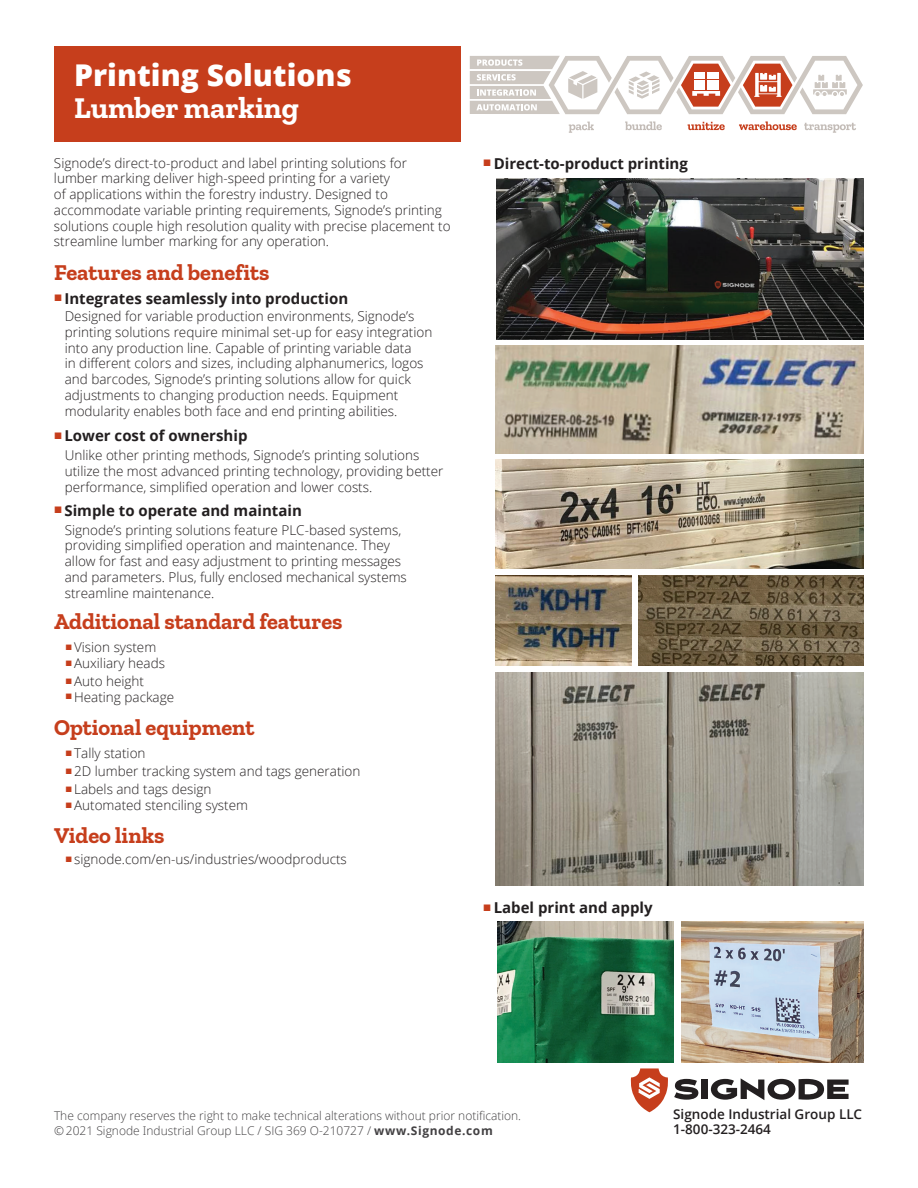
<style>
.page{position:relative;width:918px;height:1188px;background:#fff}
.page>*{position:absolute;margin:0;border:0;box-sizing:border-box;transform-origin:0 0}
.t1{font:800 30px "Open Sans";color:#fff}
.t2{font:700 30px "Zilla Slab";color:#fff}
.t3{font:700 22.5px "Zilla Slab";color:#c63e1c}
.t4{font:700 15px "Open Sans";color:#231f20}
.t5{font:300 13.5px/15.8px "Open Sans";color:#231f20}
.t6{font:600 13.5px/15.8px "Open Sans";color:#231f20}
.t7{font:300 12px/14.4px "Open Sans";color:#424042}
.s1{font-weight:700}
</style>
<div class="page">
<svg style="left:631px;top:1068px;width:37px;height:44px"></svg>
<svg style="left:674px;top:1079px;width:24px;height:21px"></svg>
<div style="left:702px;top:1080px;width:6px;height:19px;background:#231f20"></div>
<svg style="left:711px;top:1078px;width:138px;height:22px"></svg>
<img style="left:638px;top:575px;width:226px;height:91px">
<img style="left:496px;top:179px;width:367px;height:161px">
<img style="left:497px;top:922px;width:177px;height:140px">
<img style="left:496px;top:346px;width:367px;height:107px">
<img style="left:496px;top:460px;width:368px;height:108px">
<img style="left:681px;top:922px;width:183px;height:140px">
<div style="left:54px;top:46px;width:407px;height:96px;background:#c63e1c"></div>
<img style="left:496px;top:673px;width:368px;height:212px">
<svg style="left:739px;top:121px;width:58px;height:9px"></svg>
<svg style="left:688px;top:122px;width:37px;height:8px"></svg>
<svg style="left:804px;top:123px;width:52px;height:10px"></svg>
<svg style="left:625px;top:122px;width:37px;height:8px"></svg>
<svg style="left:569px;top:122px;width:25px;height:11px"></svg>
<svg style="left:470px;top:56px;width:393px;height:58px"></svg>
<img style="left:496px;top:575px;width:136px;height:91px">
<h1 class="t1" style="left:74px;top:52px;width:279px">Printing Solutions</h1>
<h1 class="t2" style="left:74px;top:90px;width:226px">Lumber marking</h1>
<p class="t5" style="left:54px;top:155px;width:398px">Signode’s direct-to-product and label printing solutions for lumber marking deliver high-speed printing for a variety<br>of applications within the forestry industry. Designed to accommodate variable printing requirements, Signode’s printing solutions couple high resolution quality with precise placement to streamline lumber marking for any operation.</p>
<h2 class="t3" style="left:54px;top:259px;width:217px">Features and benefits</h2>
<p class="t4" style="left:64px;top:288px;width:285px">Integrates seamlessly into production</p>
<p class="t5" style="left:65px;top:308px;width:369px">Designed for variable production environments, Signode’s printing solutions require minimal set-up for easy integration into any production line. Capable of printing variable data<br>in different colors and sizes, including alphanumerics, logos and barcodes, Signode’s printing solutions allow for quick adjustments to changing production needs. Equipment modularity enables both face and end printing abilities.</p>
<p class="t4" style="left:64px;top:425px;width:185px">Lower cost of ownership</p>
<p class="t5" style="left:65px;top:447px;width:380px">Unlike other printing methods, Signode’s printing solutions utilize the most advanced printing technology, providing better performance, simplified operation and lower costs.</p>
<p class="t4" style="left:64px;top:500px;width:239px">Simple to operate and maintain</p>
<p class="t5" style="left:65px;top:522px;width:344px">Signode’s printing solutions feature PLC-based systems, providing simplified operation and maintenance. They allow for fast and easy adjustment to printing messages and parameters. Plus, fully enclosed mechanical systems streamline maintenance.</p>
<h2 class="t3" style="left:54px;top:608px;width:290px">Additional standard features</h2>
<p class="t5" style="left:74px;top:639px;width:92px">Vision system<br>Auxiliary heads</p>
<p class="t5" style="left:74px;top:673px;width:102px">Auto height<br>Heating package</p>
<h2 class="t3" style="left:54px;top:714px;width:202px">Optional equipment</h2>
<p class="t5" style="left:74px;top:744px;width:288px;line-height:18px">Tally station<br>2D lumber tracking system and tags generation<br>Labels and tags design</p>
<p class="t5" style="left:74px;top:797px;width:175px">Automated stenciling system</p>
<h2 class="t3" style="left:54px;top:823px;width:112px">Video links</h2>
<p class="t5" style="left:74px;top:851px;width:274px">signode.com/en-us/industries/woodproducts</p>
<p class="t4" style="left:494px;top:153px;width:196px">Direct-to-product printing</p>
<p class="t4" style="left:494px;top:897px;width:160px">Label print and apply</p>
<p class="t7" style="left:54px;top:1108px;width:469px">The company reserves the right to make technical alterations without prior notification. © 2021 Signode Industrial Group LLC / SIG 369 O-210727 / <span class="s1">www.Signode.com</span></p>
<p class="t6" style="left:673px;top:1105px;width:191px">Signode Industrial Group LLC<br>1-800-323-2464</p>
</div>
